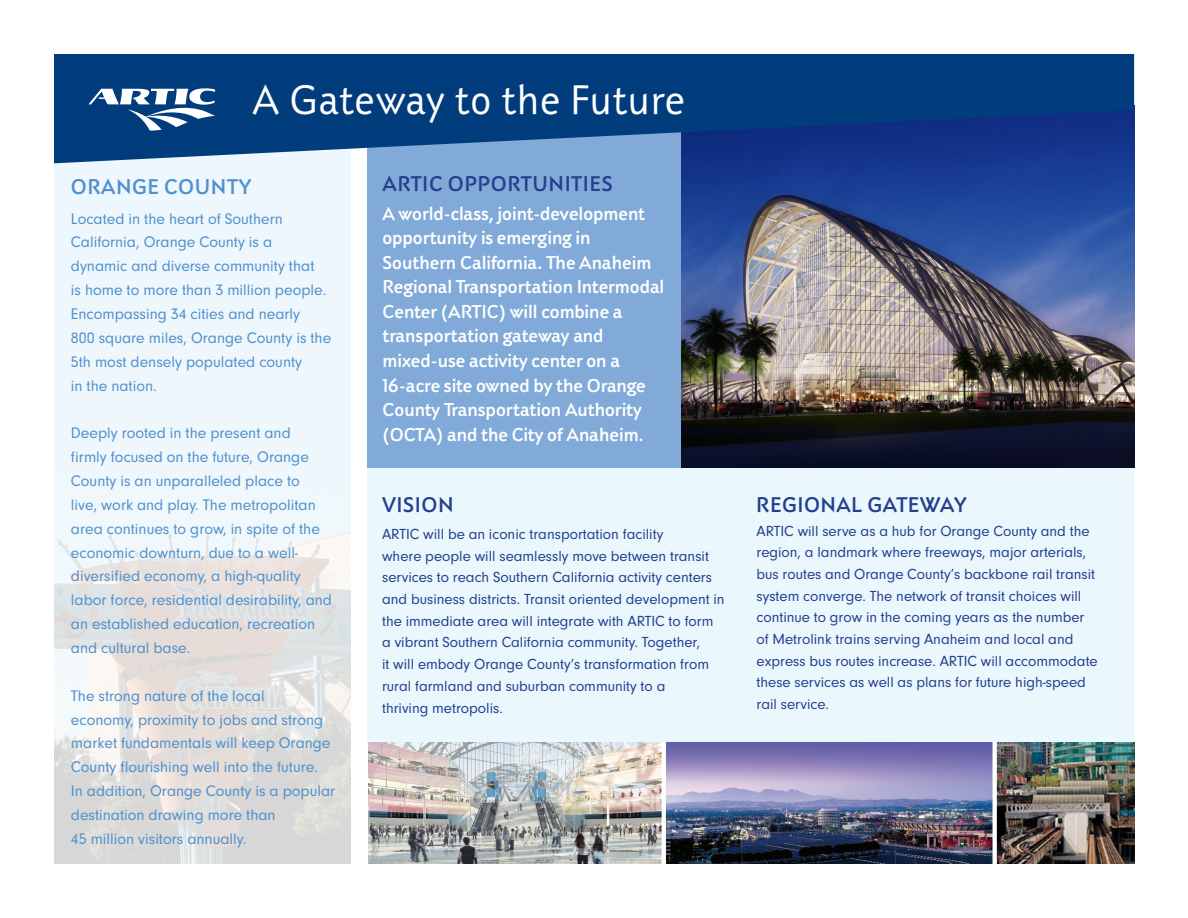
<style>
.page{position:relative;width:1188px;height:918px;background:#fff}
.page>*{position:absolute;margin:0;border:0;box-sizing:border-box;transform-origin:0 0}
.quote_author{font:44.85px "Adderville ITC";letter-spacing:.02em;color:#fff}
.Section_Page_Header{font:500 23.1px "Adderville ITC";letter-spacing:.025em;color:#253f8e}
.Section_Page_Header-2{font:500 23.1px "Adderville ITC";letter-spacing:.025em;color:#5090cc}
.copy_big_blue{font:500 20.25px/24.6px "Adderville ITC";color:#fff}
.copy_blue{font:15.9px/23.9px "Neuzeit Rmn";color:#5090cc}
.copy_blue-2{font:15.15px/21.8px "Neuzeit Rmn";color:#253f8e}
</style>
<div class="page">
<div style="left:368px;top:448px;width:766px;height:416px;background:#eaf7fd"></div>
<img style="left:54px;top:163px;width:296px;height:701px">
<div style="left:368px;top:128px;width:313px;height:340px;background:#82aad9"></div>
<img style="left:681px;top:163px;width:453px;height:304px">
<img style="left:368px;top:742px;width:766px;height:122px">
<svg style="left:54px;top:54px;width:1080px;height:109px;background:#114587"></svg>
<svg style="left:88px;top:88px;width:127px;height:43px"></svg>
<hr style="left:662px;top:742px;width:4px;height:151px;background:#fff">
<svg style="left:993px;top:742px;width:4px;height:122px"></svg>
<p class="quote_author" style="left:253px;top:74px;width:433px">A Gateway to the Future</p>
<p class="Section_Page_Header-2" style="left:71px;top:174px;width:182px">Orange County</p>
<p class="copy_blue" style="left:71px;top:208px;width:262px">Located in the heart of Southern<br>California, Orange County is a dynamic and diverse community that<br>is home to more than 3 million people.<br>Encompassing 34 cities and nearly<br>800 square miles, Orange County is the<br>5th most densely populated county<br>in the nation.</p>
<p class="copy_blue" style="left:71px;top:422px;width:263px">Deeply rooted in the present and<br>firmly focused on the future, Orange County is an unparalleled place to<br>live, work and play. The metropolitan area continues to grow, in spite of the economic downturn, due to a well&shy;diversified economy, a high-quality labor force, residential desirability, and an established education, recreation and cultural base.</p>
<p class="copy_blue" style="left:71px;top:685px;width:266px">The strong nature of the local<br>economy, proximity to jobs and strong market fundamentals will keep Orange County flourishing well into the future.<br>In addition, Orange County is a popular destination drawing more than<br>45 million visitors annually.</p>
<p class="Section_Page_Header" style="left:382px;top:170px;width:232px">ARTIC Oppo rtuniti es</p>
<p class="copy_big_blue" style="left:382px;top:200px;width:283px">A world-class, joint-development opportunity is emerging in<br>Southern California. The Anaheim<br>Regional Transportation Intermodal<br>Center (ARTIC) will combine a transportation gateway and mixed-use activity center on a<br>16-acre site owned by the Orange<br>County Transportation Authority (OCTA) and the City of Anaheim.</p>
<p class="Section_Page_Header" style="left:382px;top:491px;width:69px">VISION</p>
<p class="copy_blue-2" style="left:382px;top:524px;width:344px">ARTIC will be an iconic transportation facility<br>where people will seamlessly move between transit services to reach Southern California activity centers and business districts. Transit oriented development in the immediate area will integrate with ARTIC to form a vibrant Southern California community. Together,<br>it will embody Orange County’s transformation from rural farmland and suburban community to a<br>thriving metropolis.</p>
<p class="Section_Page_Header" style="left:756px;top:491px;width:125px">REGIONAL GATE</p>
<p class="Section_Page_Header" style="left:920px;top:491px;width:35px">WAY</p>
<p class="copy_blue-2" style="left:757px;top:521px;width:343px">ARTIC will serve as a hub for Orange County and the region, a landmark where freeways, major arterials, bus routes and Orange County’s backbone rail transit system converge. The network of transit choices will continue to grow in the coming years as the number of Metrolink trains serving Anaheim and local and express bus routes increase. ARTIC will accommodate these services as well as plans for future high-speed rail service.</p>
</div>
